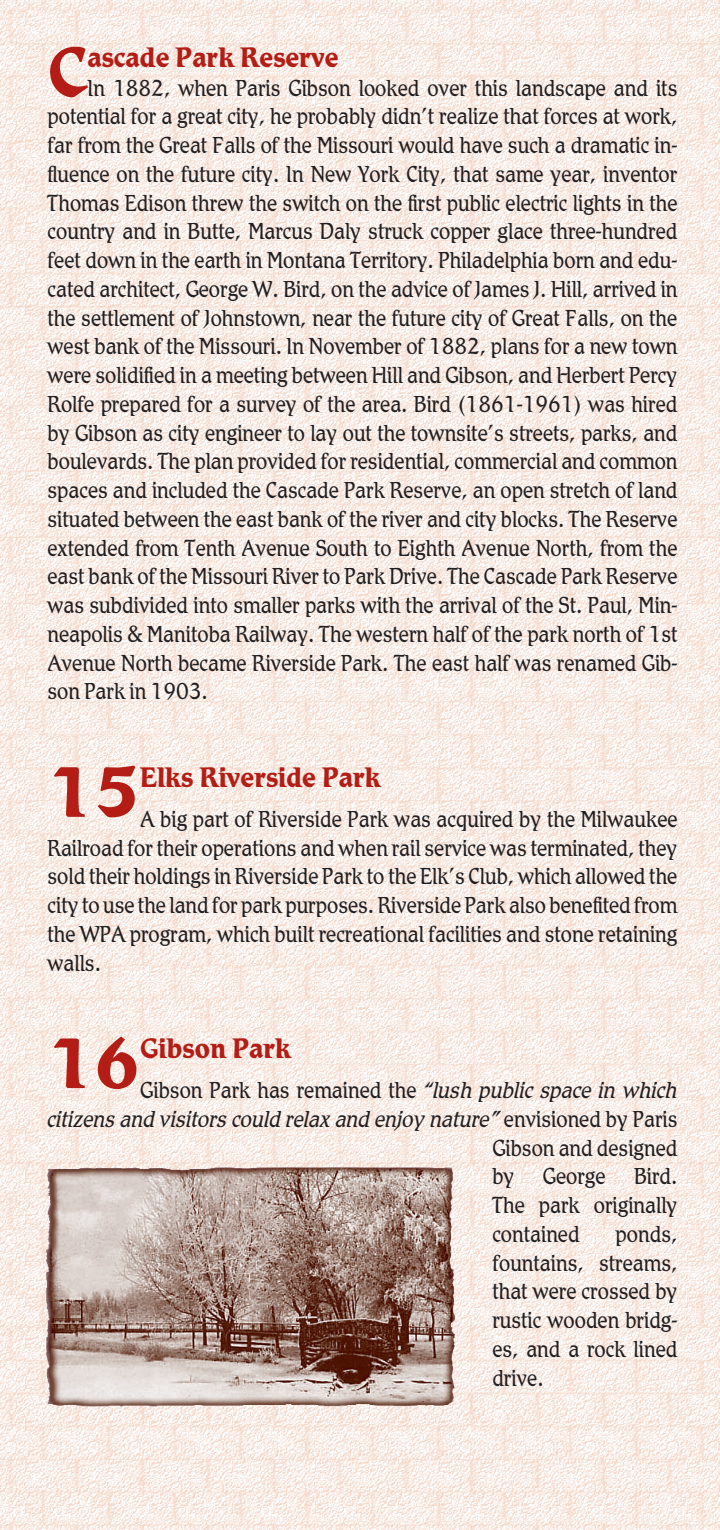
<style>
.page{position:relative;width:720px;height:1530px;background:#fff}
.page>*{position:absolute;margin:0;border:0;box-sizing:border-box;transform-origin:0 0}
.heads{font:700 69.5px "Romic";color:#b41d15}
.heads-2{font:700 27.5px "Romic";color:#b41d15}
.body_text{font:300 22.5px/28.8px "Romic";color:#231f20;text-align:justify;scale:.9 1}
.body_text-2{font:italic 300 22.5px "Romic";color:#231f20;scale:.9 1}
.s1{font-style:italic}
.s2{font-style:normal}
</style>
<div class="page">
<img style="left:0;top:0;width:720px;height:1530px">
<img style="left:43px;top:1165px;width:416px;height:244px">
<p class="heads" style="left:48px;top:30px;width:41px">C</p>
<p class="heads-2" style="left:87px;top:40px;width:253px">ascade Park Reserve</p>
<p class="body_text" style="left:48px;top:73px;width:702px;text-indent:40px">In 1882, when Paris Gibson looked over this landscape and its potential for a great city, he probably didn’t realize that forces at work, far from the Great Falls of the Missouri would have such a dramatic in&shy;fluence on the future city. In New York City, that same year, inventor Thomas Edison threw the switch on the first public electric lights in the country and in Butte, Marcus Daly struck copper glace three-hundred feet down in the earth in Montana Territory. Philadelphia born and edu&shy;cated architect, George W. Bird, on the advice of James J. Hill, arrived in the settlement of Johnstown, near the future city of Great Falls, on the west bank of the Missouri. In November of 1882, plans for a new town were solidified in a meeting between Hill and Gibson, and Herbert Percy Rolfe prepared for a survey of the area. Bird (1861-1961) was hired by Gibson as city engineer to lay out the townsite’s streets, parks, and boulevards. The plan provided for residential, commercial and common spaces and included the Cascade Park Reserve, an open stretch of land situated between the east bank of the river and city blocks. The Reserve extended from Tenth Avenue South to Eighth Avenue North, from the east bank of the Missouri River to Park Drive. The Cascade Park Reserve was subdivided into smaller parks with the arrival of the St. Paul, Min&shy;neapolis &amp; Manitoba Railway. The western half of the park north of 1st Avenue North became Riverside Park. The east half was renamed Gib&shy;son Park in 1903.</p>
<p class="heads" style="left:48px;top:750px;width:94px">15</p>
<p class="heads-2" style="left:140px;top:760px;width:242px">Elks Riverside Park</p>
<p class="body_text" style="left:48px;top:805px;width:702px;text-indent:93px">A big part of Riverside Park was acquired by the Milwaukee Railroad for their operations and when rail service was terminated, they sold their holdings in Riverside Park to the Elk’s Club, which allowed the city to use the land for park purposes. Riverside Park also benefited from the WPA program, which built recreational facilities and stone retaining walls.</p>
<p class="heads" style="left:48px;top:1021px;width:94px">16</p>
<p class="heads-2" style="left:140px;top:1032px;width:152px">Gibson Park</p>
<p class="body_text" style="left:140px;top:1076px;width:598px">Gibson Park has remained the <span class="s1">“lush public space in which</span></p>
<p class="body_text-2" style="left:47px;top:1105px;width:702px">citizens and visitors could relax and enjoy nature” <span class="s2">envisioned by Paris</span></p>
<p class="body_text" style="left:492px;top:1133px;width:207px">Gibson and designed</p>
<p class="body_text" style="left:492px;top:1162px;width:26px">by</p>
<p class="body_text" style="left:543px;top:1162px;width:71px">George</p>
<p class="body_text" style="left:492px;top:1162px;width:207px;text-indent:142px">Bird.<br>The park originally contained</p>
<p class="body_text" style="left:492px;top:1220px;width:207px;text-indent:123px">ponds, fountains, streams, that were crossed by rustic wooden bridg&shy;es, and a rock lined drive.</p>
</div>
